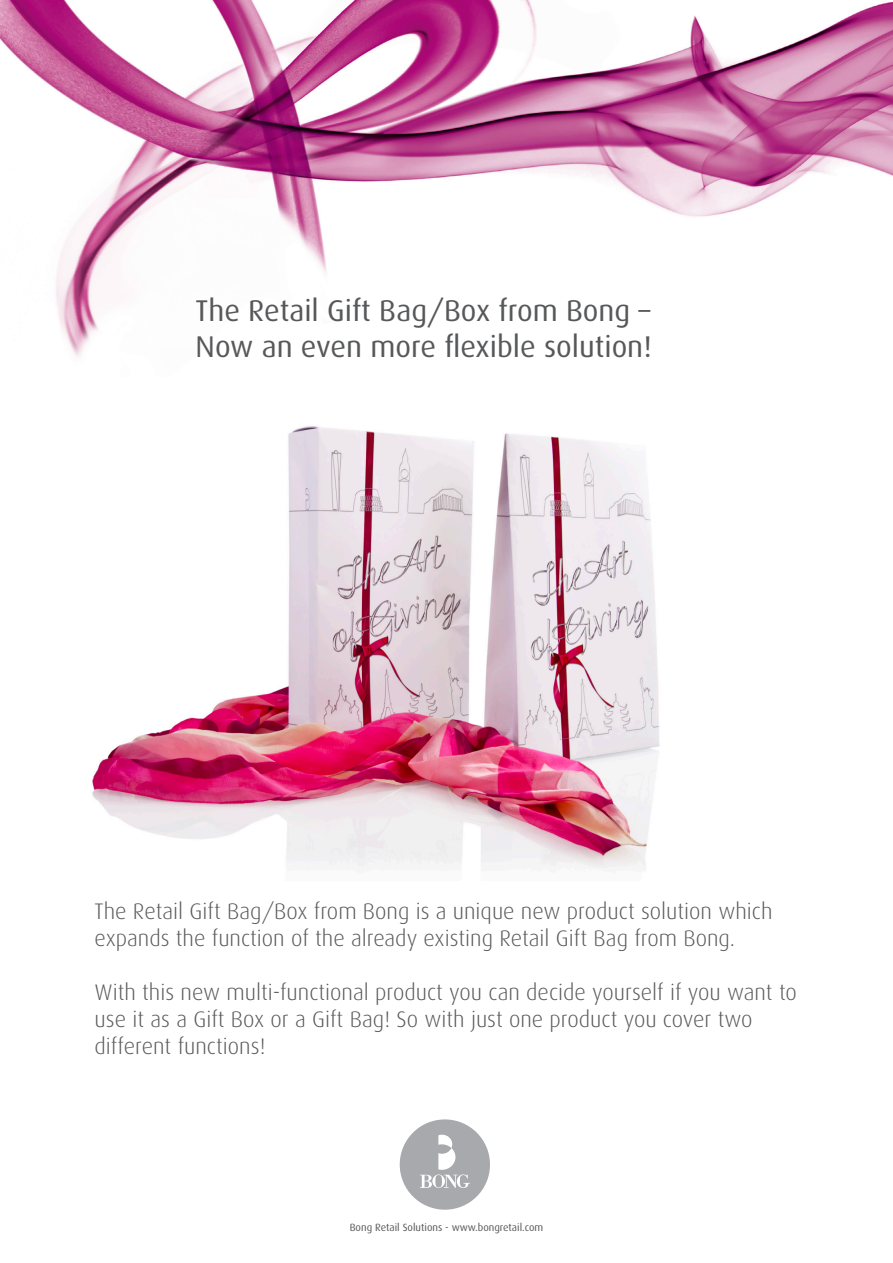
<style>
.page{position:relative;width:893px;height:1263px;background:#fff}
.page>*{position:absolute;margin:0;border:0;box-sizing:border-box;transform-origin:0 0}
.t1{font:30px/36px "Dax";color:#57585a}
.t2{font:300 22.5px/27px "Dax";color:#57585a}
.t3{font:10.5px "Dax";color:#57585a}
</style>
<div class="page">
<img style="left:0;top:0;width:893px;height:357px">
<div style="left:400px;top:1119px;width:90px;height:91px;background:#a8a9ad;border-radius:50%"></div>
<svg style="left:420px;top:1135px;width:50px;height:53px"></svg>
<img style="left:92px;top:426px;width:568px;height:443px">
<p class="t1" style="left:196px;top:293px;width:458px">The Retail Gift Bag/Box from Bong –<br>Now an even more flexible solution!</p>
<p class="t2" style="left:95px;top:898px;width:679px">The Retail Gift Bag/Box from Bong is a unique new product solution which expands the function of the already existing Retail Gift Bag from Bong.</p>
<p class="t2" style="left:95px;top:979px;width:704px">With this new multi-functional product you can decide yourself if you want to use it as a Gift Box or a Gift Bag! So with just one product you cover two different functions!</p>
<p class="t3" style="left:350px;top:1221px;width:195px">Bong Retail Solutions - www.bongretail.com</p>
</div>
